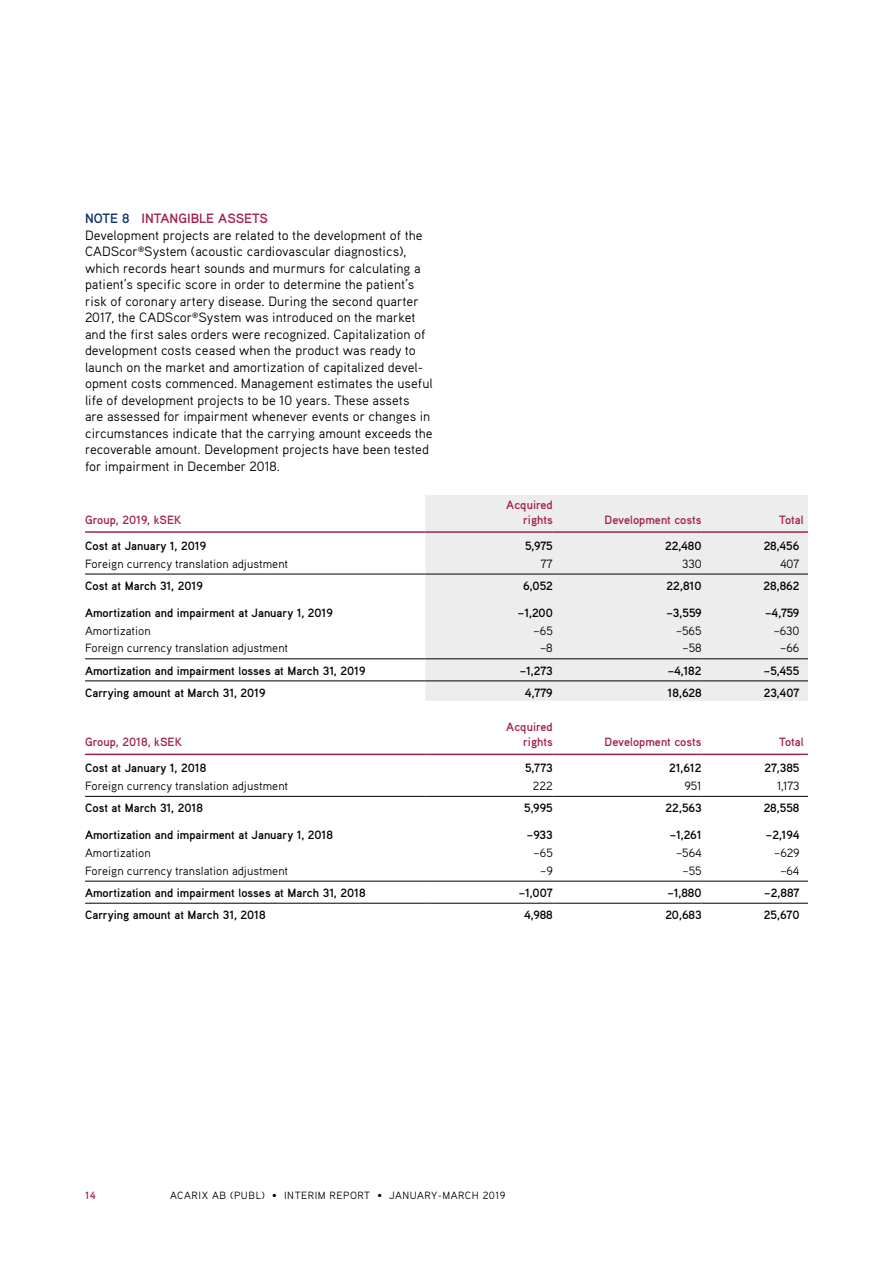
<style>
.page{position:relative;width:893px;height:1263px;background:#fff}
.page>*{position:absolute;margin:0;border:0;box-sizing:border-box;transform-origin:0 0}
.t1{font:13.5px/16.5px "Aaux Pro OT";color:#000}
.t2{font:700 12px "Aaux Pro OT";color:#000}
.t3{font:12px "Aaux Pro OT";color:#000}
.t4{font:700 12px/15px "Aaux Pro OT";color:#a1224c;text-align:right}
.t5{font:10.5px "Aaux Pro OT";letter-spacing:.05em;color:#000}
.t6{font:700 10.5px "Aaux Pro OT";color:#a1224c}
.s1{font-weight:700;color:#0e306d}
.s2{font-weight:700;color:#a1224c}
</style>
<div class="page">
<div style="left:425px;top:495px;width:383px;height:206px;background:#ededed"></div>
<hr style="left:85px;top:531px;width:340px;height:2px;background:#a1224c">
<hr style="left:425px;top:531px;width:128px;height:2px;background:#a1224c">
<hr style="left:553px;top:531px;width:149px;height:2px;background:#a1224c">
<hr style="left:702px;top:531px;width:106px;height:2px;background:#a1224c">
<hr style="left:85px;top:574px;width:340px;height:1px;background:#000">
<hr style="left:425px;top:574px;width:128px;height:1px;background:#000">
<hr style="left:553px;top:574px;width:149px;height:1px;background:#000">
<hr style="left:702px;top:574px;width:106px;height:1px;background:#000">
<hr style="left:85px;top:658px;width:340px;height:1px;background:#000">
<hr style="left:425px;top:658px;width:128px;height:1px;background:#000">
<hr style="left:553px;top:658px;width:149px;height:1px;background:#000">
<hr style="left:702px;top:658px;width:106px;height:1px;background:#000">
<hr style="left:85px;top:681px;width:340px;height:1px;background:#000">
<hr style="left:425px;top:681px;width:128px;height:1px;background:#000">
<hr style="left:553px;top:681px;width:149px;height:1px;background:#000">
<hr style="left:702px;top:681px;width:106px;height:1px;background:#000">
<hr style="left:85px;top:754px;width:340px;height:1px;background:#a1224c">
<hr style="left:425px;top:754px;width:128px;height:1px;background:#a1224c">
<hr style="left:553px;top:754px;width:149px;height:1px;background:#a1224c">
<hr style="left:702px;top:754px;width:106px;height:1px;background:#a1224c">
<hr style="left:85px;top:796px;width:340px;height:1px;background:#000">
<hr style="left:425px;top:796px;width:128px;height:1px;background:#000">
<hr style="left:553px;top:796px;width:149px;height:1px;background:#000">
<hr style="left:702px;top:796px;width:106px;height:1px;background:#000">
<hr style="left:85px;top:881px;width:340px;height:1px;background:#000">
<hr style="left:425px;top:881px;width:128px;height:1px;background:#000">
<hr style="left:553px;top:881px;width:149px;height:1px;background:#000">
<hr style="left:702px;top:881px;width:106px;height:1px;background:#000">
<hr style="left:85px;top:903px;width:340px;height:1px;background:#000">
<hr style="left:425px;top:903px;width:128px;height:1px;background:#000">
<hr style="left:553px;top:903px;width:149px;height:1px;background:#000">
<hr style="left:702px;top:903px;width:106px;height:1px;background:#000">
<p class="t1" style="left:85px;top:210px;width:349px"><span class="s1">NOTE 8</span> <span class="s2">INTANGIBLE ASSETS<br></span>Development projects are related to the development of the CADScor<sup>®</sup>System (acoustic cardiovascular diagnostics), which records heart sounds and murmurs for calculating a patient’s specific score in order to determine the patient’s risk of coronary artery disease. During the second quarter 2017, the CADScor<sup>®</sup>System was introduced on the market and the first sales orders were recognized. Capitalization of development costs ceased when the product was ready to launch on the market and amortization of capitalized devel&shy;opment costs commenced. Management estimates the useful life of development projects to be 10 years. These assets<br>are assessed for impairment whenever events or changes in circumstances indicate that the carrying amount exceeds the recoverable amount. Development projects have been tested for impairment in December 2018.</p>
<p class="t4" style="left:85px;top:511px;width:98px">Group, 2019, kSEK</p>
<p class="t4" style="left:506px;top:496px;width:48px">Acquired rights</p>
<p class="t4" style="left:605px;top:511px;width:99px">Development costs</p>
<p class="t4" style="left:779px;top:511px;width:26px">Total</p>
<p class="t2" style="left:85px;top:538px;width:123px">Cost at January 1, 2019</p>
<p class="t2" style="left:525px;top:538px;width:29px">5,975</p>
<p class="t2" style="left:665px;top:538px;width:38px">22,480</p>
<p class="t2" style="left:764px;top:538px;width:37px">28,456</p>
<p class="t3" style="left:85px;top:556px;width:205px">Foreign currency translation adjustment</p>
<p class="t3" style="left:541px;top:556px;width:14px">77</p>
<p class="t3" style="left:682px;top:556px;width:21px">330</p>
<p class="t3" style="left:780px;top:556px;width:21px">407</p>
<p class="t2" style="left:85px;top:578px;width:119px">Cost at March 31, 2019</p>
<p class="t2" style="left:523px;top:578px;width:31px">6,052</p>
<p class="t2" style="left:666px;top:578px;width:37px">22,810</p>
<p class="t2" style="left:764px;top:578px;width:37px">28,862</p>
<p class="t2" style="left:85px;top:605px;width:250px">Amortization and impairment at January 1, 2019</p>
<p class="t2" style="left:518px;top:605px;width:36px">–1,200</p>
<p class="t2" style="left:666px;top:605px;width:37px">–3,559</p>
<p class="t2" style="left:765px;top:605px;width:36px">–4,759</p>
<p class="t3" style="left:85px;top:623px;width:67px">Amortization</p>
<p class="t3" style="left:534px;top:623px;width:21px">–65</p>
<p class="t3" style="left:676px;top:623px;width:27px">–565</p>
<p class="t3" style="left:774px;top:623px;width:27px">–630</p>
<p class="t3" style="left:85px;top:641px;width:205px">Foreign currency translation adjustment</p>
<p class="t3" style="left:540px;top:641px;width:14px">–8</p>
<p class="t3" style="left:682px;top:641px;width:21px">–58</p>
<p class="t3" style="left:780px;top:641px;width:21px">–66</p>
<p class="t2" style="left:85px;top:663px;width:282px">Amortization and impairment losses at March 31, 2019</p>
<p class="t2" style="left:520px;top:663px;width:35px">–1,273</p>
<p class="t2" style="left:668px;top:663px;width:35px">–4,182</p>
<p class="t2" style="left:764px;top:663px;width:37px">–5,455</p>
<p class="t2" style="left:85px;top:685px;width:182px">Carrying amount at March 31, 2019</p>
<p class="t2" style="left:525px;top:685px;width:29px">4,779</p>
<p class="t2" style="left:668px;top:685px;width:36px">18,628</p>
<p class="t2" style="left:764px;top:685px;width:37px">23,407</p>
<p class="t4" style="left:85px;top:734px;width:99px">Group, 2018, kSEK</p>
<p class="t4" style="left:506px;top:719px;width:48px">Acquired rights</p>
<p class="t4" style="left:605px;top:734px;width:99px">Development costs</p>
<p class="t4" style="left:779px;top:734px;width:26px">Total</p>
<p class="t2" style="left:85px;top:760px;width:123px">Cost at January 1, 2018</p>
<p class="t2" style="left:525px;top:760px;width:29px">5,773</p>
<p class="t2" style="left:669px;top:760px;width:34px">21,612</p>
<p class="t2" style="left:765px;top:760px;width:36px">27,385</p>
<p class="t3" style="left:85px;top:778px;width:205px">Foreign currency translation adjustment</p>
<p class="t3" style="left:533px;top:778px;width:22px">222</p>
<p class="t3" style="left:684px;top:778px;width:19px">951</p>
<p class="t3" style="left:777px;top:778px;width:24px">1,173</p>
<p class="t2" style="left:85px;top:800px;width:119px">Cost at March 31, 2018</p>
<p class="t2" style="left:524px;top:800px;width:30px">5,995</p>
<p class="t2" style="left:665px;top:800px;width:38px">22,563</p>
<p class="t2" style="left:764px;top:800px;width:37px">28,558</p>
<p class="t2" style="left:85px;top:827px;width:250px">Amortization and impairment at January 1, 2018</p>
<p class="t2" style="left:527px;top:827px;width:27px">–933</p>
<p class="t2" style="left:670px;top:827px;width:33px">–1,261</p>
<p class="t2" style="left:766px;top:827px;width:35px">–2,194</p>
<p class="t3" style="left:85px;top:845px;width:67px">Amortization</p>
<p class="t3" style="left:534px;top:845px;width:21px">–65</p>
<p class="t3" style="left:676px;top:845px;width:27px">–564</p>
<p class="t3" style="left:774px;top:845px;width:27px">–629</p>
<p class="t3" style="left:85px;top:863px;width:205px">Foreign currency translation adjustment</p>
<p class="t3" style="left:540px;top:863px;width:14px">–9</p>
<p class="t3" style="left:682px;top:863px;width:21px">–55</p>
<p class="t3" style="left:780px;top:863px;width:21px">–64</p>
<p class="t2" style="left:85px;top:885px;width:282px">Amortization and impairment losses at March 31, 2018</p>
<p class="t2" style="left:519px;top:885px;width:36px">–1,007</p>
<p class="t2" style="left:667px;top:885px;width:36px">–1,880</p>
<p class="t2" style="left:764px;top:885px;width:37px">–2,887</p>
<p class="t2" style="left:85px;top:907px;width:182px">Carrying amount at March 31, 2018</p>
<p class="t2" style="left:524px;top:907px;width:30px">4,988</p>
<p class="t2" style="left:665px;top:907px;width:38px">20,683</p>
<p class="t2" style="left:764px;top:907px;width:37px">25,670</p>
<p class="t6" style="left:85px;top:1188px;width:12px">14</p>
<p class="t5" style="left:170px;top:1188px;width:337px">ACARIX AB (PUBL) • INTERIM REPORT • JANUARY-MARCH 2019</p>
</div>
